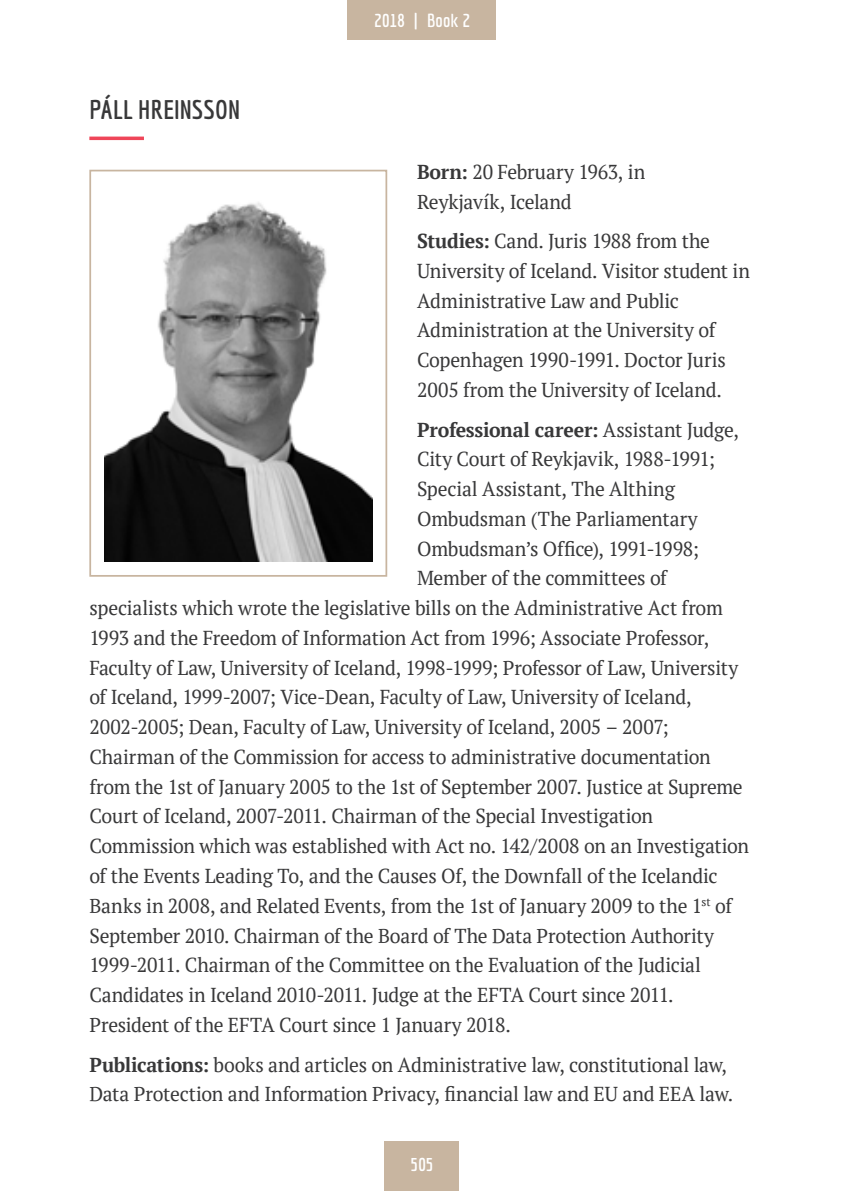
<style>
.page{position:relative;width:844px;height:1191px;background:#fff}
.page>*{position:absolute;margin:0;border:0;box-sizing:border-box;transform-origin:0 0}
.t1{font:700 26.25px "Economica";letter-spacing:.01em;color:#383839}
.t2{font:20.12px/29.8px "PT Serif";letter-spacing:-.015em;color:#383839}
.t3{font:700 20.12px "PT Serif";letter-spacing:-.01em;color:#383839}
.t4{font:700 18.38px "Economica";letter-spacing:.01em;color:#fff}
.s1{font-weight:700}
.s2{font-weight:400}
</style>
<div class="page">
<div style="left:347px;top:0;width:149px;height:40px;background:#c8b5a0"></div>
<div style="left:384px;top:1141px;width:75px;height:50px;background:#c8b5a0"></div>
<hr style="left:89px;top:137px;width:55px;height:3px;background:#ef4659">
<div style="left:89px;top:170px;width:298px;height:407px;border:2px solid #c8b5a0"></div>
<img style="left:104px;top:202px;width:268px;height:360px">
<h1 class="t1" style="left:89px;top:95px;width:152px">PÁLL HREINSSON</h1>
<p class="t4" style="left:374px;top:10px;width:97px">2018 | Book 2</p>
<p class="t2" style="left:417px;top:156px;width:230px"><span class="s1">Born:</span> 20 February 1963, in<br>Reykjavík, Iceland</p>
<p class="t2" style="left:417px;top:226px;width:334px"><span class="s1">Studies:</span> Cand. Juris 1988 from the University of Iceland. Visitor student in Administrative Law and Public Administration at the University of Copenhagen 1990-1991. Doctor Juris 2005 from the University of Iceland.</p>
<p class="t3" style="left:417px;top:416px;width:323px">Professional career: <span class="s2">Assistant Judge,</span></p>
<p class="t2" style="left:417px;top:444px;width:299px">City Court of Reykjavik, 1988-1991;</p>
<p class="t2" style="left:417px;top:474px;width:259px">Special Assistant, The Althing</p>
<p class="t2" style="left:417px;top:503px;width:282px">Ombudsman (The Parliamentary</p>
<p class="t2" style="left:417px;top:533px;width:283px">Ombudsman’s Office), 1991-1998;</p>
<p class="t2" style="left:417px;top:563px;width:251px">Member of the committees of</p>
<p class="t2" style="left:89px;top:593px;width:635px">specialists which wrote the legislative bills on the Administrative Act from</p>
<p class="t2" style="left:89px;top:622px;width:621px">1993 and the Freedom of Information Act from 1996; Associate Professor,</p>
<p class="t2" style="left:89px;top:652px;width:650px">Faculty of Law, University of Iceland, 1998-1999; Professor of Law, University</p>
<p class="t2" style="left:89px;top:682px;width:603px">of Iceland, 1999-2007; Vice-Dean, Faculty of Law, University of Iceland,</p>
<p class="t2" style="left:89px;top:712px;width:580px">2002-2005; Dean, Faculty of Law, University of Iceland, 2005 – 2007;</p>
<p class="t2" style="left:89px;top:741px;width:622px">Chairman of the Commission for access to administrative documentation</p>
<p class="t2" style="left:89px;top:771px;width:654px">from the 1st of January 2005 to the 1st of September 2007. Justice at Supreme</p>
<p class="t2" style="left:89px;top:801px;width:565px">Court of Iceland, 2007-2011. Chairman of the Special Investigation</p>
<p class="t2" style="left:89px;top:831px;width:661px">Commission which was established with Act no. 142/2008 on an Investigation</p>
<p class="t2" style="left:89px;top:860px;width:629px">of the Events Leading To, and the Causes Of, the Downfall of the Icelandic</p>
<p class="t2" style="left:89px;top:890px;width:644px">Banks in 2008, and Related Events, from the 1st of January 2009 to the 1<sup>st</sup> of</p>
<p class="t2" style="left:89px;top:920px;width:626px">September 2010. Chairman of the Board of The Data Protection Authority</p>
<p class="t2" style="left:89px;top:950px;width:613px">1999-2011. Chairman of the Committee on the Evaluation of the Judicial</p>
<p class="t2" style="left:89px;top:980px;width:585px">Candidates in Iceland 2010-2011. Judge at the EFTA Court since 2011.</p>
<p class="t2" style="left:89px;top:1009px;width:423px">President of the EFTA Court since 1 January 2018.</p>
<p class="t2" style="left:89px;top:1049px;width:645px"><span class="s1">Publications:</span> books and articles on Administrative law, constitutional law,<br>Data Protection and Information Privacy, financial law and EU and EEA law.</p>
<p class="t4" style="left:410px;top:1153px;width:24px">505</p>
</div>
